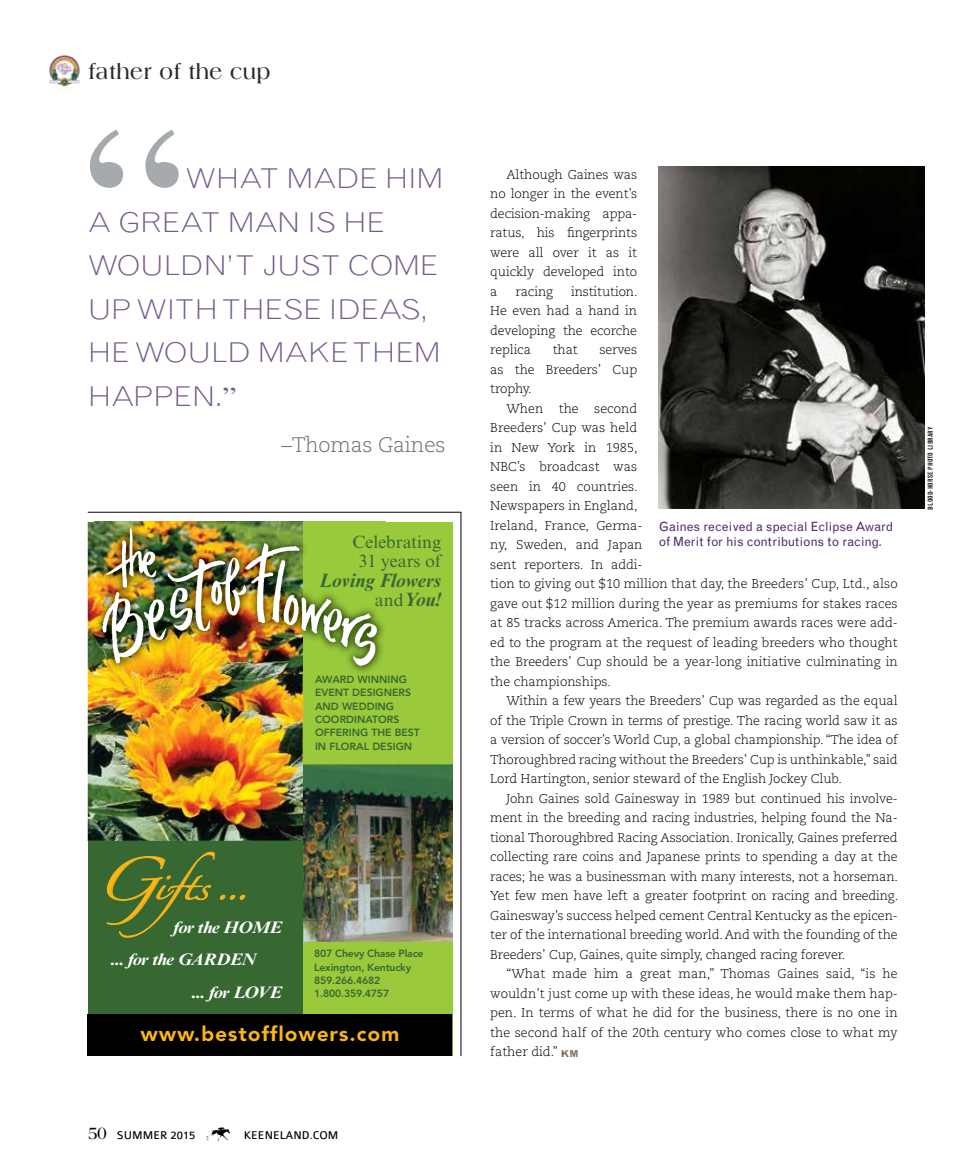
<style>
.page{position:relative;width:972px;height:1175px;background:#fff}
.page>*{position:absolute;margin:0;border:0;box-sizing:border-box;transform-origin:0 0}
.t1{font:300 27.3px/43.5px "Grotesque MT Std";letter-spacing:-.01em;color:#775b8d;scale:1.16 1}
.t2{font:27px "Keen DB";color:#000}
.t3{font:25.2px "Zapfino";color:#f8b518;scale:1.13 1}
.t4{font:700 22.35px "Americana Std";letter-spacing:.03em;color:#292829;scale:.91 1}
.t5{font:300 21px "Caecilia LT Std";letter-spacing:-.01em;color:#6d6e71}
.t6{font:900 20.7px "Avenir LT Std";letter-spacing:.04em;color:#f8b518}
.t7{font:italic 700 19.2px/19.2px "Times New Roman MT Std";color:#376832;text-align:right}
.t8{font:17.85px/19.2px "Times New Roman MT Std";color:#376832;text-align:center}
.t9{font:italic 700 16.65px "Times New Roman MT Std";letter-spacing:-.04em;color:#fff;scale:1.13 1}
.t10{font:300 12.75px/19.5px "Caecilia LT Std";color:#000;text-align:justify}
.t11{font:12.75px/15.3px "Grotesque MT Std";color:#502970}
.t12{font:12px "Colaborate";color:#000}
.t13{font:800 10.35px/13.4px "Avenir LT Std";letter-spacing:-.02em;color:#376832}
.t14{font:condensed 6.75px "Grotesque MT Std";letter-spacing:.01em;color:#000;scale:1.11 1}
.s1{font-family:"Times";font-weight:400}
.s2{font-weight:400;font-style:normal;font-size:17.85px}
.s3{font-size:38.4px}
.s4{font-family:"Americana Std";font-weight:700;font-size:18.15px}
.s5{font-family:"Grotesque MT Std";font-weight:700;font-size:9.45px;color:#7d6f54}
</style>
<div class="page">
<img style="left:49px;top:55px;width:31px;height:32px">
<svg style="left:90px;top:130px;width:89px;height:58px"></svg>
<img style="left:659px;top:166px;width:265px;height:343px">
<div style="left:88px;top:522px;width:270px;height:533px;background:#376832"></div>
<div style="left:303px;top:522px;width:149px;height:533px;background:#9aca3c"></div>
<img style="left:88px;top:522px;width:215px;height:318px">
<img style="left:303px;top:765px;width:149px;height:176px">
<img style="left:94px;top:522px;width:280px;height:152px">
<img style="left:93px;top:525px;width:291px;height:142px">
<svg style="left:107px;top:852px;width:138px;height:85px"></svg>
<hr style="left:88px;top:840px;width:215px;height:1px;background:#1db24b">
<svg style="left:303px;top:840px;width:1px;height:57px"></svg>
<hr style="left:303px;top:897px;width:1px;height:44px;background:#376832">
<hr style="left:303px;top:764px;width:149px;height:1px;background:#fff200">
<div style="left:88px;top:1014px;width:364px;height:42px;background:#000"></div>
<img style="left:277px;top:525px;width:107px;height:92px">
<hr style="left:88px;top:512px;width:373px;height:1px;background:#000">
<hr style="left:461px;top:512px;width:1px;height:544px;background:#000">
<h3 class="t4" style="left:89px;top:59px;width:201px">father of the cup</h3>
<h1 class="t1" style="left:88px;top:157px;width:308px;text-indent:98px">WHAT MADE HIM<br>A GREAT MAN IS HE<br>WOULDN’T J UST COME<br>UP WITH THESE IDEAS,<br>HE WOULD MAKE THEM<br>HAPPEN.<span class="s1">”</span></h1>
<h3 class="t5" style="left:282px;top:432px;width:165px">–Thomas Gaines</h3>
<h3 class="t8" style="left:353px;top:534px;width:90px">Celebrating<br>31 years of</h3>
<h3 class="t7" style="left:319px;top:572px;width:123px">Loving Flowers <span class="s2">and</span>You!</h3>
<p class="t13" style="left:315px;top:673px;width:106px">AWARD WINNING<br>EVENT DESIGNERS<br>AND WEDDING<br>COORDINATORS<br>OFFERING THE BEST<br>IN FLORAL DESIGN</p>
<h3 class="t3" style="left:95px;top:875px;width:148px"><span class="s3">G</span>ifts ...</h3>
<h3 class="t9" style="left:173px;top:921px;width:98px">for the HOME</h3>
<h3 class="t9" style="left:110px;top:953px;width:130px">... for the GARDEN</h3>
<h3 class="t9" style="left:191px;top:986px;width:82px">... for LOVE</h3>
<p class="t13" style="left:314px;top:948px;width:111px">807 Chevy Chase Place<br>Lexington, Kentucky<br>859.266.4682<br>1.800.359.4757</p>
<h3 class="t6" style="left:141px;top:1021px;width:260px">www.bestofflowers.com</h3>
<p class="t12" style="left:89px;top:1128px;width:108px"><span class="s4">50</span> SUMMER 2015</p>
<h2 class="t2" style="left:206px;top:1119px;width:28px">K</h2>
<p class="t12" style="left:244px;top:1128px;width:96px">KEENELAND.COM</p>
<p class="t10" style="left:490px;top:165px;width:148px;text-indent:16px">Although Gaines was no longer in the event’s decision-making appa&shy;ratus, his fingerprints were all over it as it quickly developed into a</p>
<p class="t10" style="left:490px;top:282px;width:149px;text-indent:81px">institution.<br>He even had a hand in developing the ecorche replica</p>
<p class="t10" style="left:516px;top:282px;width:39px">racing</p>
<p class="t10" style="left:553px;top:340px;width:27px">that</p>
<p class="t10" style="left:490px;top:340px;width:148px;text-indent:109px">serves as the Breeders’ Cup trophy.</p>
<p class="t10" style="left:490px;top:399px;width:409px;text-align:left;text-indent:16px">When the second<br>Breeders’ Cup was held<br>in New York in 1985,<br>NBC’s broadcast was<br>seen in 40 countries.<br>Newspapers in England,<br>Ireland, France, Germa-<br>ny, Sweden, and Japan<br>sent reporters. In addi-<br>tion to giving out $10 million that day, the Breeders’ Cup, Ltd., also gave out $12 million during the year as premiums for stakes races at 85 tracks across America. The premium awards races were add&shy;ed to the program at the request of leading breeders who thought the Breeders’ Cup should be a year-long initiative culminating in the championships.</p>
<p class="t10" style="left:490px;top:691px;width:409px;text-indent:16px">Within a few years the Breeders’ Cup was regarded as the equal of the Triple Crown in terms of prestige. The racing world saw it as a version of soccer’s World Cup, a global championship. “The idea of Thoroughbred racing without the Breeders’ Cup is unthinkable,” said Lord Hartington, senior steward of the English Jockey Club.</p>
<p class="t10" style="left:490px;top:788px;width:409px;text-indent:16px">John Gaines sold Gainesway in 1989 but continued his involve&shy;ment in the breeding and racing industries, helping found the Na&shy;tional Thoroughbred Racing Association. Ironically, Gaines preferred collecting rare coins and Japanese prints to spending a day at the races; he was a businessman with many interests, not a horseman.<br>Yet few men have left a greater footprint on racing and breeding.<br>Gainesway’s success helped cement Central Kentucky as the epicen&shy;ter of the international breeding world. And with the founding of the Breeders’ Cup, Gaines, quite simply, changed racing forever.</p>
<p class="t10" style="left:490px;top:964px;width:409px;text-indent:16px">“What made him a great man,” Thomas Gaines said, “is he wouldn’t just come up with these ideas, he would make them hap&shy;pen. In terms of what he did for the business, there is no one in the second half of the 20th century who comes close to what my father did.” <span class="s5">KM</span></p>
<p class="t11" style="left:659px;top:518px;width:236px">Gaines received a special Eclipse Award of Merit for his contributions to racing.</p>
<p class="t14" style="left:927px;top:509px;width:76px;rotate:-90deg">Blood-Horse Photo Library</p>
</div>
